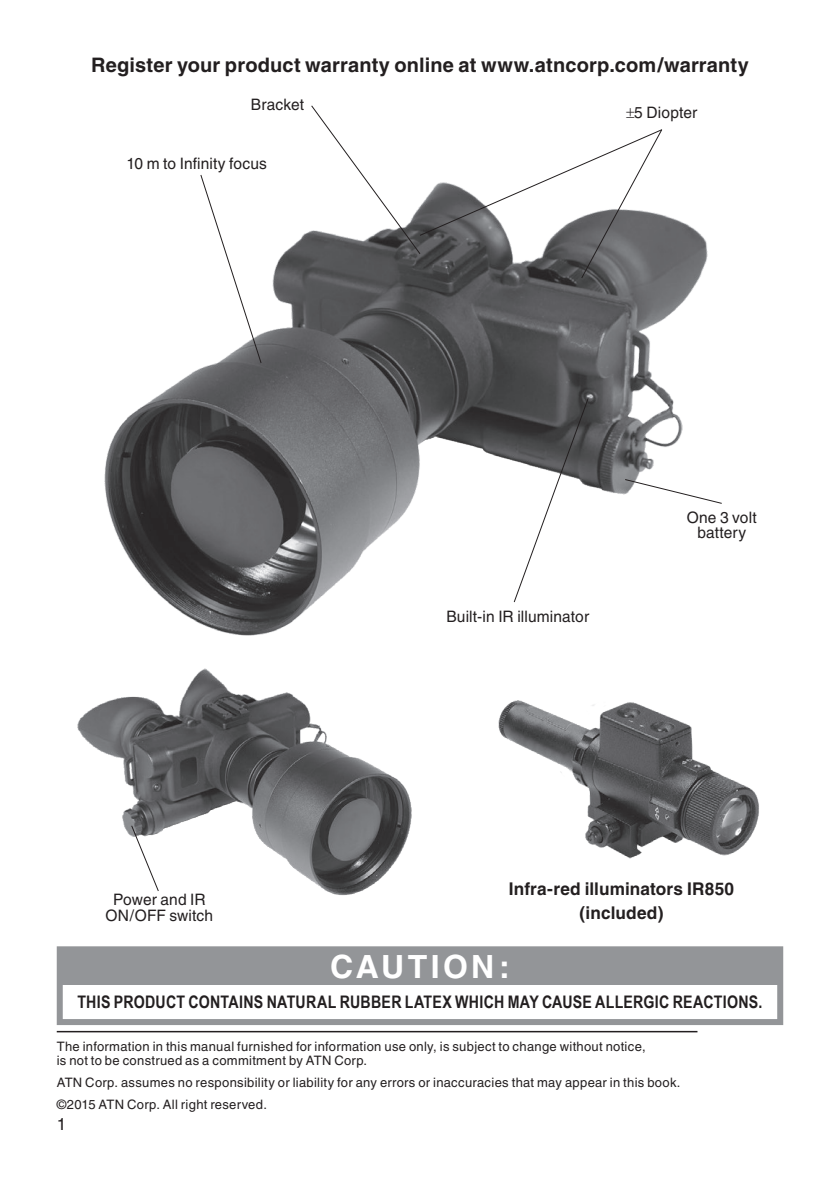
<style>
.page{position:relative;width:840px;height:1191px;background:#fff}
.page>*{position:absolute;margin:0;border:0;box-sizing:border-box;transform-origin:0 0}
.t1{font:700 32px "Helvetica";letter-spacing:.105em;color:#fff}
.t2{font:700 20px "Helvetica";letter-spacing:.01em;color:#231f20}
.t3{font:700 17.6px/24px "Helvetica";letter-spacing:.01em;color:#231f20;text-align:center}
.t4{font:700 17.2px "Arial Narrow";letter-spacing:.015em;color:#231f20}
.t5{font:17px "Helvetica";color:#231f20}
.t6{font:15.8px/15.8px "Helvetica";letter-spacing:.01em;color:#231f20;text-align:center}
.t7{font:13px/14px "Helvetica";letter-spacing:.02em;color:#231f20}
</style>
<div class="page">
<div style="left:57px;top:946px;width:725px;height:79px;background:#fff;border:6px solid #939598"></div>
<div style="left:61px;top:947px;width:717px;height:38px;background:#939598"></div>
<img style="left:104px;top:215px;width:604px;height:421px">
<svg style="left:199px;top:175px;width:63px;height:189px"></svg>
<svg style="left:512px;top:397px;width:77px;height:206px"></svg>
<svg style="left:623px;top:478px;width:99px;height:26px"></svg>
<img style="left:77px;top:668px;width:335px;height:228px">
<svg style="left:130px;top:824px;width:29px;height:68px"></svg>
<img style="left:498px;top:700px;width:261px;height:159px">
<hr style="left:57px;top:1031px;width:640px;height:1px;background:#231f20">
<svg style="left:310px;top:105px;width:352px;height:174px"></svg>
<h2 class="t2" style="left:91px;top:53px;width:658px">Register your product warranty online at www.atncorp.com/warranty</h2>
<p class="t6" style="left:251px;top:97px;width:55px">Bracket</p>
<p class="t6" style="left:126px;top:155px;width:142px">10 m to Infinity focus</p>
<p class="t6" style="left:634px;top:105px;width:64px">5 Diopter</p>
<p class="t6" style="left:105px;top:891px;width:109px">Power and IR<br>ON/OFF switch</p>
<p class="t6" style="left:446px;top:608px;width:144px">Built-in IR illuminator</p>
<p class="t6" style="left:686px;top:509px;width:71px">One 3 volt battery</p>
<h3 class="t3" style="left:508px;top:876px;width:227px">Infra-red illuminators IR850 (included)</h3>
<h1 class="t1" style="left:330px;top:947px;width:181px">CAUTION:</h1>
<h3 class="t4" style="left:77px;top:989px;width:686px">THIS PRODUCT CONTAINS NATURAL RUBBER LATEX WHICH MAY CAUSE ALLERGIC REACTIONS.</h3>
<p class="t7" style="left:57px;top:1039px;width:590px">The information in this manual furnished for information use only, is subject to change without notice, is not to be construed as a commitment by ATN Corp.</p>
<p class="t7" style="left:57px;top:1071px;width:625px;line-height:22px">ATN Corp. assumes no responsibility or liability for any errors or inaccuracies that may appear in this book. ©2015 ATN Corp. All right reserved.</p>
<h3 class="t5" style="left:57px;top:1114px;width:11px">1</h3>
</div>
